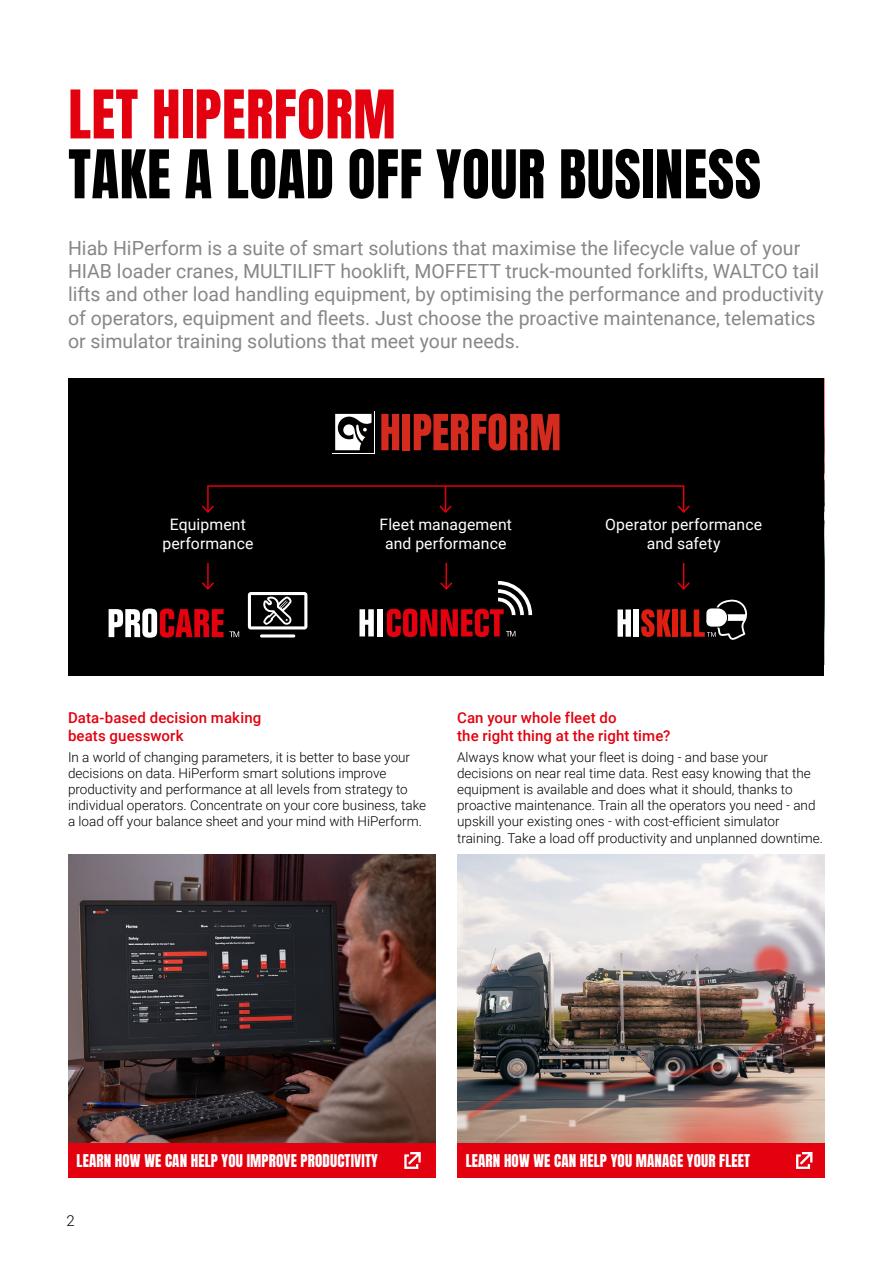
<style>
.page{position:relative;width:893px;height:1263px;background:#fff}
.page>*{position:absolute;margin:0;border:0;box-sizing:border-box;transform-origin:0 0}
.t1{font:57px "Anton";letter-spacing:.01em;color:#000}
.t2{font:57px "Anton";letter-spacing:.01em;color:#e3000f}
.t3{font:19.5px/23.4px "Roboto";color:#878786}
.t4{font:15.75px/19.5px "Roboto";letter-spacing:.005em;color:#fff;text-align:center}
.t5{font:500 15px/18px "Roboto";letter-spacing:.01em;color:#e3000f}
.t6{font:15px "Anton";letter-spacing:.01em;color:#fff}
.t7{font:300 15px "Roboto";color:#000}
.t8{font:300 13.5px/16.2px "Roboto";color:#000}
</style>
<div class="page">
<img style="left:68px;top:854px;width:368px;height:289px">
<div style="left:68px;top:1143px;width:368px;height:34px;background:#e3000f"></div>
<svg style="left:404px;top:1152px;width:17px;height:17px"></svg>
<img style="left:457px;top:854px;width:368px;height:289px">
<div style="left:457px;top:1143px;width:368px;height:34px;background:#e3000f"></div>
<svg style="left:796px;top:1152px;width:16px;height:17px"></svg>
<div style="left:68px;top:378px;width:756px;height:297px;background:#000"></div>
<svg style="left:359px;top:609px;width:15px;height:27px"></svg>
<div style="left:377px;top:609px;width:6px;height:27px;background:#fff"></div>
<svg style="left:109px;top:608px;width:130px;height:30px"></svg>
<svg style="left:248px;top:592px;width:59px;height:37px"></svg>
<hr style="left:260px;top:634px;width:35px;height:3px;background:#fff;border-radius:2px">
<div style="left:207px;top:485px;width:477px;height:28px;border:2px solid #e3000f"></div>
<svg style="left:676px;top:504px;width:14px;height:9px"></svg>
<svg style="left:202px;top:504px;width:14px;height:9px"></svg>
<svg style="left:438px;top:486px;width:15px;height:27px"></svg>
<hr style="left:207px;top:563px;width:2px;height:26px;background:#e3000f">
<svg style="left:202px;top:581px;width:12px;height:9px"></svg>
<svg style="left:387px;top:563px;width:145px;height:74px"></svg>
<svg style="left:677px;top:563px;width:13px;height:27px"></svg>
<svg style="left:618px;top:609px;width:13px;height:28px"></svg>
<div style="left:634px;top:609px;width:5px;height:28px;background:#fff"></div>
<svg style="left:641px;top:609px;width:30px;height:28px"></svg>
<div style="left:672px;top:609px;width:6px;height:28px;background:#df1d10"></div>
<svg style="left:680px;top:599px;width:67px;height:41px"></svg>
<svg style="left:374px;top:411px;width:1px;height:42px"></svg>
<svg style="left:335px;top:413px;width:37px;height:38px"></svg>
<svg style="left:335px;top:414px;width:36px;height:36px"></svg>
<svg style="left:381px;top:414px;width:18px;height:36px"></svg>
<div style="left:403px;top:414px;width:7px;height:36px;background:#d52b1e"></div>
<svg style="left:414px;top:414px;width:145px;height:37px"></svg>
<h1 class="t2" style="left:68px;top:85px;width:329px">LET HIPERFORM</h1>
<h1 class="t1" style="left:68px;top:145px;width:694px">TAKE A LOAD OFF YOUR BUSINESS</h1>
<p class="t3" style="left:68px;top:235px;width:757px">Hiab HiPerform is a suite of smart solutions that maximise the lifecycle value of your HIAB loader cranes, MULTILIFT hooklift, MOFFETT truck-mounted forklifts, WALTCO tail lifts and other load handling equipment, by optimising the performance and productivity of operators, equipment and fleets. Just choose the proactive maintenance, telematics or simulator training solutions that meet your needs.</p>
<p class="t4" style="left:162px;top:514px;width:93px">Equipment performance</p>
<p class="t4" style="left:605px;top:514px;width:158px">Operator performance and safety</p>
<p class="t4" style="left:380px;top:514px;width:134px">Fleet management and performance</p>
<p class="t5" style="left:68px;top:708px;width:195px">Data-based decision making beats guesswork</p>
<p class="t8" style="left:68px;top:748px;width:360px">In a world of changing parameters, it is better to base your decisions on data. HiPerform smart solutions improve productivity and performance at all levels from strategy to individual operators. Concentrate on your core business, take a load off your balance sheet and your mind with HiPerform.</p>
<p class="t5" style="left:457px;top:708px;width:215px">Can your whole fleet do<br>the right thing at the right time?</p>
<p class="t8" style="left:457px;top:748px;width:367px">Always know what your fleet is doing - and base your decisions on near real time data. Rest easy knowing that the equipment is available and does what it should, thanks to proactive maintenance. Train all the operators you need - and upskill your existing ones - with cost-efficient simulator training. Take a load off productivity and unplanned downtime.</p>
<p class="t6" style="left:77px;top:1152px;width:303px">LEARN HOW WE CAN HELP YOU IMPROVE PRODUCTIVITY</p>
<p class="t6" style="left:466px;top:1152px;width:286px">LEARN HOW WE CAN HELP YOU MANAGE YOUR FLEET</p>
<p class="t7" style="left:66px;top:1210px;width:10px">2</p>
</div>
